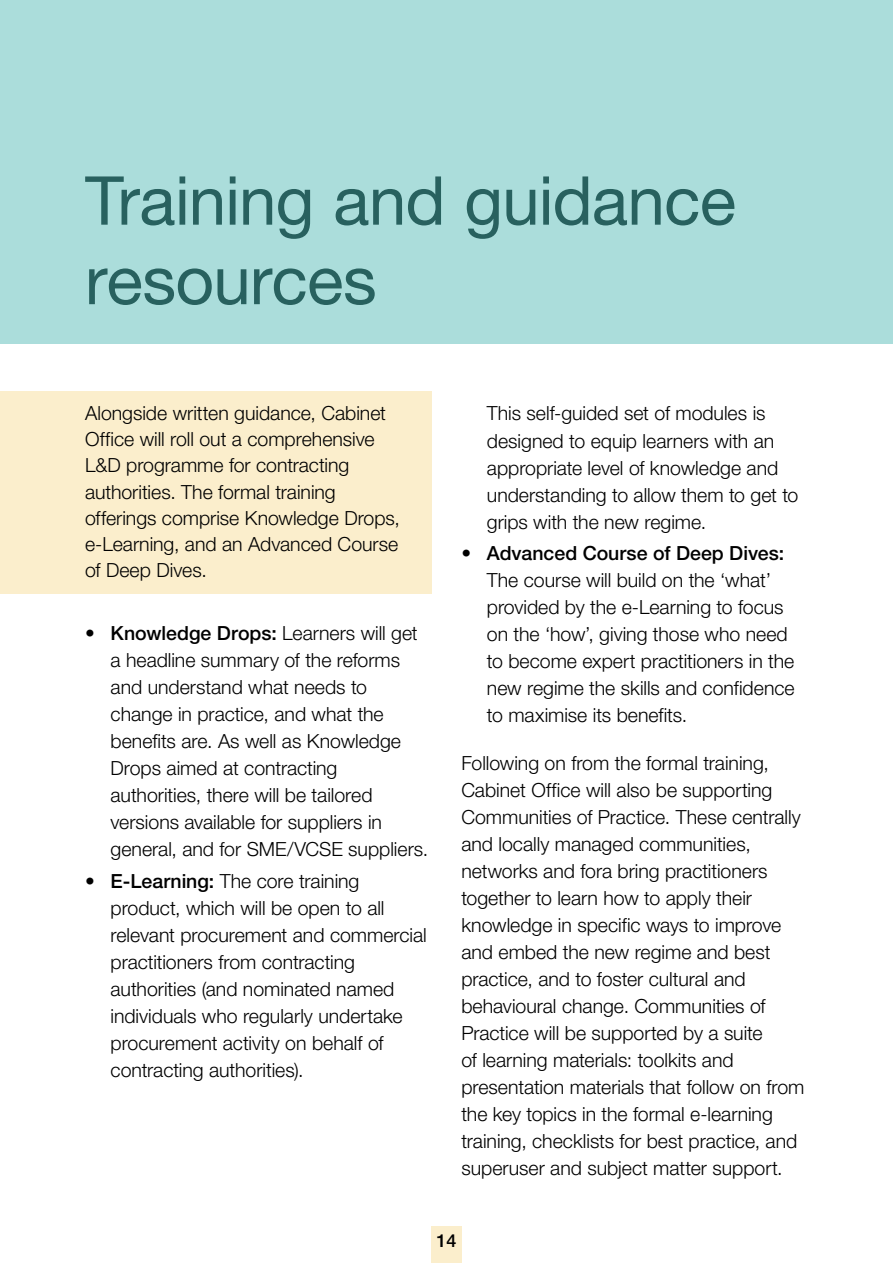
<style>
.page{position:relative;width:893px;height:1263px;background:#fff}
.page>*{position:absolute;margin:0;border:0;box-sizing:border-box;transform-origin:0 0}
.H1_Section_heading{font:67.5px/79.5px "Helvetica Neue LT Pro";letter-spacing:-.01em;color:#28615f}
.Body{font:300 19.5px/27px "Helvetica Neue LT Pro";color:#000}
.Body_-_shaded_yellow{font:300 19.5px/26.2px "Helvetica Neue LT Pro";color:#000}
.Body_indent_6mm{font:300 19.5px/27px "Helvetica Neue LT Pro";color:#000}
.t1{font:500 18px "Helvetica Neue LT Pro";color:#000}
.s1{font-weight:500}
</style>
<div class="page">
<div style="left:0;top:0;width:893px;height:343px;background:#abdddb"></div>
<div style="left:431px;top:1227px;width:30px;height:36px;background:#fbeecc"></div>
<div style="left:0;top:391px;width:432px;height:202px;background:#fbeecc"></div>
<h1 class="H1_Section_heading" style="left:85px;top:160px;width:652px">Training and guidance resources</h1>
<p class="Body_-_shaded_yellow" style="left:85px;top:399px;width:316px">Alongside written guidance, Cabinet<br>Office will roll out a comprehensive<br>L&amp;D programme for contracting authorities. The formal training offerings comprise Knowledge Drops, e-Learning, and an Advanced Course of Deep Dives.</p>
<p class="Body" style="left:111px;top:619px;width:319px;text-indent:-26px">• <span class="s1">Knowledge Drops:</span> Learners will get a headline summary of the reforms and understand what needs to change in practice, and what the benefits are. As well as Knowledge Drops aimed at contracting authorities, there will be tailored versions available for suppliers in general, and for SME/VCSE suppliers.</p>
<p class="Body" style="left:111px;top:867px;width:318px;text-indent:-26px">• <span class="s1">E-Learning:</span> The core training product, which will be open to all relevant procurement and commercial practitioners from contracting authorities (and nominated named individuals who regularly undertake procurement activity on behalf of contracting authorities).</p>
<p class="Body_indent_6mm" style="left:487px;top:400px;width:313px">This self-guided set of modules is designed to equip learners with an appropriate level of knowledge and understanding to allow them to get to grips with the new regime.</p>
<p class="Body" style="left:487px;top:539px;width:309px;text-indent:-26px">• <span class="s1">Advanced Course of Deep Dives:<br></span>The course will build on the ‘what’ provided by the e-Learning to focus on the ‘how’, giving those who need to become expert practitioners in the new regime the skills and confidence to maximise its benefits.</p>
<p class="Body" style="left:461px;top:749px;width:345px">Following on from the formal training, Cabinet Office will also be supporting Communities of Practice. These centrally and locally managed communities, networks and fora bring practitioners together to learn how to apply their knowledge in specific ways to improve and embed the new regime and best practice, and to foster cultural and behavioural change. Communities of Practice will be supported by a suite<br>of learning materials: toolkits and presentation materials that follow on from the key topics in the formal e-learning training, checklists for best practice, and superuser and subject matter support.</p>
<p class="t1" style="left:436px;top:1230px;width:22px">14</p>
</div>
